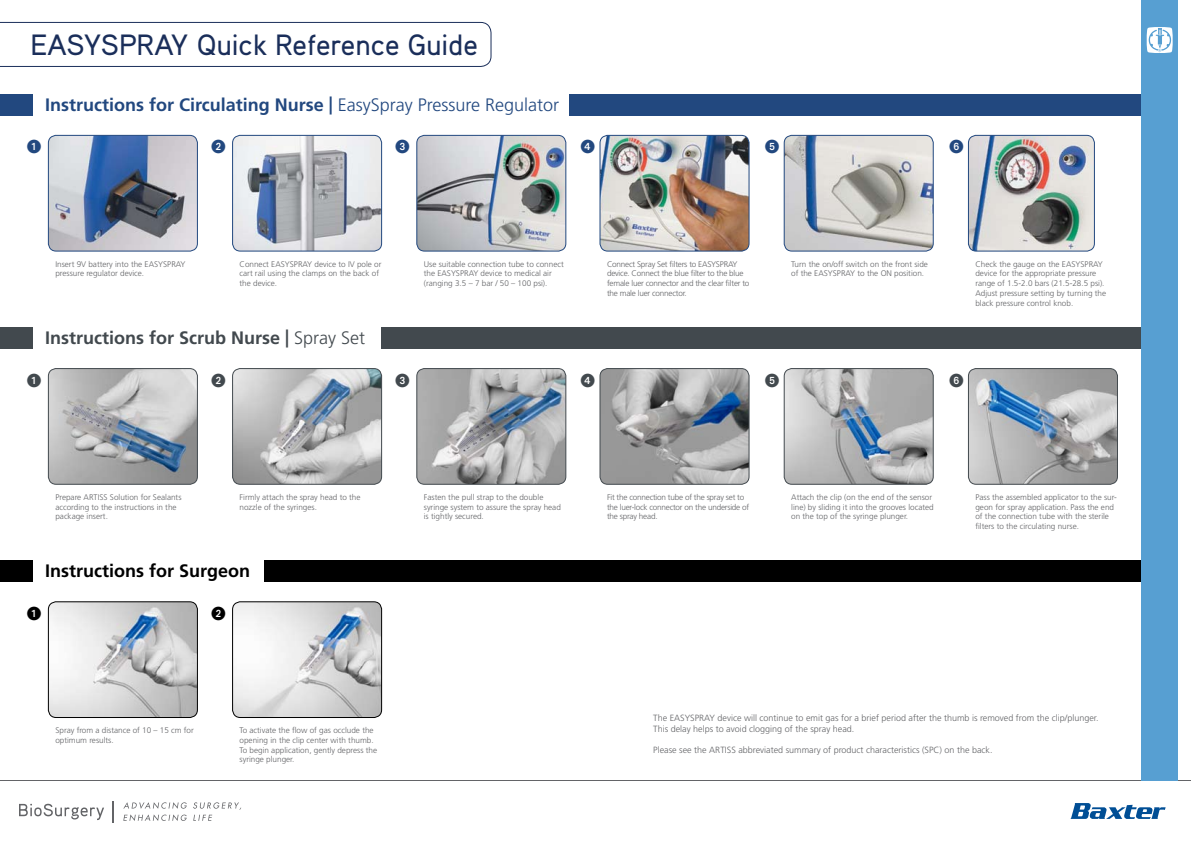
<style>
.page{position:relative;width:1191px;height:842px;background:#fff}
.page>*{position:absolute;margin:0;border:0;box-sizing:border-box;transform-origin:0 0}
.t1{font:500 29.3px "Aaux Pro";color:#1a2e5a}
.t2{font:700 18px "Frutiger";color:#22487f}
.t3{font:700 18px "Frutiger";color:#42494e}
.t4{font:700 18px "Frutiger";color:#000}
.t5{font:14px "European Pi One";color:#42494e}
.t6{font:14px "European Pi One";color:#22487f}
.t7{font:14px "European Pi One";color:#000}
.t8{font:300 9px/10.8px "Frutiger";color:#636467}
.t9{font:300 8.1px/9.8px "Frutiger";color:#636467}
.t10{font:300 8.1px/9.8px "Frutiger";letter-spacing:-.025em;color:#636467}
.s1{font-weight:300}
</style>
<div class="page">
<div style="left:569px;top:94px;width:577px;height:22px;background:#22487f"></div>
<div style="left:381px;top:327px;width:765px;height:22px;background:#42494e"></div>
<div style="left:264px;top:560px;width:882px;height:22px;background:#000"></div>
<hr style="left:0;top:780px;width:1191px;height:1px;background:#636467">
<svg style="left:0;top:22px;width:491px;height:45px"></svg>
<svg style="left:1070px;top:803px;width:95px;height:16px"></svg>
<svg style="left:19px;top:804px;width:85px;height:16px"></svg>
<svg style="left:112px;top:801px;width:1px;height:21px"></svg>
<svg style="left:123px;top:802px;width:64px;height:19px"></svg>
<svg style="left:193px;top:802px;width:48px;height:19px"></svg>
<div style="left:1141px;top:0;width:36px;height:780px;background:#579fd2"></div>
<div style="left:0;top:94px;width:33px;height:22px;background:#22487f"></div>
<img style="left:968px;top:369px;width:149px;height:115px">
<div style="left:968px;top:368px;width:149px;height:117px;border:1px solid #42494e;border-radius:8px"></div>
<img style="left:784px;top:369px;width:149px;height:115px">
<div style="left:784px;top:368px;width:149px;height:117px;border:1px solid #42494e;border-radius:8px"></div>
<img style="left:601px;top:369px;width:148px;height:115px">
<div style="left:599px;top:368px;width:150px;height:117px;border:1px solid #42494e;border-radius:8px"></div>
<img style="left:418px;top:369px;width:148px;height:114px">
<div style="left:416px;top:368px;width:150px;height:117px;border:1px solid #42494e;border-radius:8px"></div>
<img style="left:232px;top:369px;width:148px;height:114px">
<div style="left:232px;top:368px;width:150px;height:117px;border:1px solid #42494e;border-radius:8px"></div>
<img style="left:48px;top:370px;width:148px;height:113px">
<div style="left:48px;top:368px;width:150px;height:117px;border:1px solid #42494e;border-radius:8px"></div>
<div style="left:0;top:327px;width:33px;height:22px;background:#42494e"></div>
<img style="left:48px;top:603px;width:148px;height:114px">
<div style="left:48px;top:601px;width:150px;height:117px;border:1px solid #000;border-radius:8px"></div>
<img style="left:232px;top:603px;width:149px;height:114px">
<div style="left:232px;top:601px;width:150px;height:117px;border:1px solid #000;border-radius:8px"></div>
<div style="left:0;top:560px;width:33px;height:22px;background:#000"></div>
<img style="left:48px;top:135px;width:149px;height:116px">
<div style="left:48px;top:135px;width:150px;height:116px;border:1px solid #22487f;border-radius:8px"></div>
<img style="left:968px;top:135px;width:126px;height:116px">
<div style="left:968px;top:135px;width:126px;height:116px;border:1px solid #22487f;border-radius:8px"></div>
<img style="left:784px;top:135px;width:149px;height:116px">
<div style="left:784px;top:135px;width:149px;height:116px;border:1px solid #22487f;border-radius:8px"></div>
<img style="left:601px;top:135px;width:148px;height:116px">
<div style="left:599px;top:135px;width:150px;height:116px;border:1px solid #22487f;border-radius:8px"></div>
<img style="left:417px;top:135px;width:149px;height:116px">
<div style="left:416px;top:135px;width:150px;height:116px;border:1px solid #22487f;border-radius:8px"></div>
<img style="left:232px;top:135px;width:149px;height:116px">
<div style="left:232px;top:135px;width:150px;height:116px;border:1px solid #22487f;border-radius:8px"></div>
<svg style="left:1146px;top:27px;width:27px;height:26px"></svg>
<h1 class="t1" style="left:30px;top:26px;width:449px">easySPRAY Quick Reference Guide</h1>
<h2 class="t2" style="left:45px;top:94px;width:516px">Instructions for Circulating Nurse | <span class="s1">EasySpray Pressure Regulator</span></h2>
<h3 class="t6" style="left:27px;top:139px;width:15px">1</h3>
<h3 class="t6" style="left:211px;top:139px;width:15px">2</h3>
<h3 class="t6" style="left:395px;top:139px;width:15px">3</h3>
<h3 class="t6" style="left:581px;top:139px;width:15px">4</h3>
<h3 class="t6" style="left:765px;top:139px;width:15px">5</h3>
<h3 class="t6" style="left:949px;top:139px;width:15px">6</h3>
<p class="t10" style="left:607px;top:259px;width:144px">Connect Spray Set filters to EASYSPRAY device. Connect the blue filter to the blue female luer connector and the clear filter to the male luer connector.</p>
<p class="t9" style="left:791px;top:259px;width:138px">Turn the on/off switch on the front side of the EASYSPRAY to the ON position.</p>
<p class="t9" style="left:55px;top:259px;width:132px">Insert 9V battery into the EASYSPRAY pressure regulator device.</p>
<p class="t9" style="left:975px;top:259px;width:132px">Check the gauge on the EASYSPRAY device for the appropriate pressure range of 1.5-2.0 bars (21.5-28.5 psi).<br>Adjust pressure setting by turning the black pressure control knob.</p>
<p class="t9" style="left:240px;top:259px;width:143px">Connect EASYSPRAY device to IV pole or cart rail using the clamps on the back of the device.</p>
<p class="t9" style="left:424px;top:259px;width:141px">Use suitable connection tube to connect the EASYSPRAY device to medical air (ranging 3.5 – 7 bar / 50 – 100 psi).</p>
<h2 class="t3" style="left:45px;top:327px;width:321px">Instructions for Scrub Nurse | <span class="s1">Spray Set</span></h2>
<h3 class="t5" style="left:27px;top:372px;width:16px">1</h3>
<h3 class="t5" style="left:211px;top:372px;width:15px">2</h3>
<h3 class="t5" style="left:395px;top:372px;width:15px">3</h3>
<h3 class="t5" style="left:581px;top:372px;width:15px">4</h3>
<h3 class="t5" style="left:765px;top:372px;width:15px">5</h3>
<h3 class="t5" style="left:949px;top:372px;width:15px">6</h3>
<p class="t9" style="left:55px;top:492px;width:128px">Prepare ARTISS Solution for Sealants according to the instructions in the package insert.</p>
<p class="t9" style="left:240px;top:492px;width:122px">Firmly attach the spray head to the nozzle of the syringes.</p>
<h2 class="t4" style="left:45px;top:560px;width:207px">Instructions for Surgeon</h2>
<h3 class="t7" style="left:27px;top:605px;width:15px">1</h3>
<h3 class="t7" style="left:211px;top:605px;width:15px">2</h3>
<p class="t9" style="left:55px;top:725px;width:140px">Spray from a distance of 10 – 15 cm for optimum results.</p>
<p class="t9" style="left:240px;top:725px;width:139px">To activate the flow of gas occlude the opening in the clip center with thumb.<br>To begin application, gently depress the syringe plunger.</p>
<p class="t9" style="left:424px;top:492px;width:139px">Fasten the pull strap to the double syringe system to assure the spray head is tightly secured.</p>
<p class="t10" style="left:607px;top:492px;width:144px">Fit the connection tube of the spray set to the luer-lock connector on the underside of the spray head.</p>
<p class="t9" style="left:791px;top:492px;width:144px">Attach the clip (on the end of the sensor line) by sliding it into the grooves located on the top of the syringe plunger.</p>
<p class="t9" style="left:975px;top:492px;width:143px">Pass the assembled applicator to the sur&shy;geon for spray application. Pass the end of the connection tube with the sterile filters to the circulating nurse.</p>
<p class="t8" style="left:653px;top:712px;width:447px">The EASYSPRAY device will continue to emit gas for a brief period after the thumb is removed from the clip/plunger.<br>This delay helps to avoid clogging of the spray head.</p>
<p class="t8" style="left:653px;top:745px;width:341px">Please see the ARTISS abbreviated summary of product characteristics (SPC) on the back.</p>
</div>
